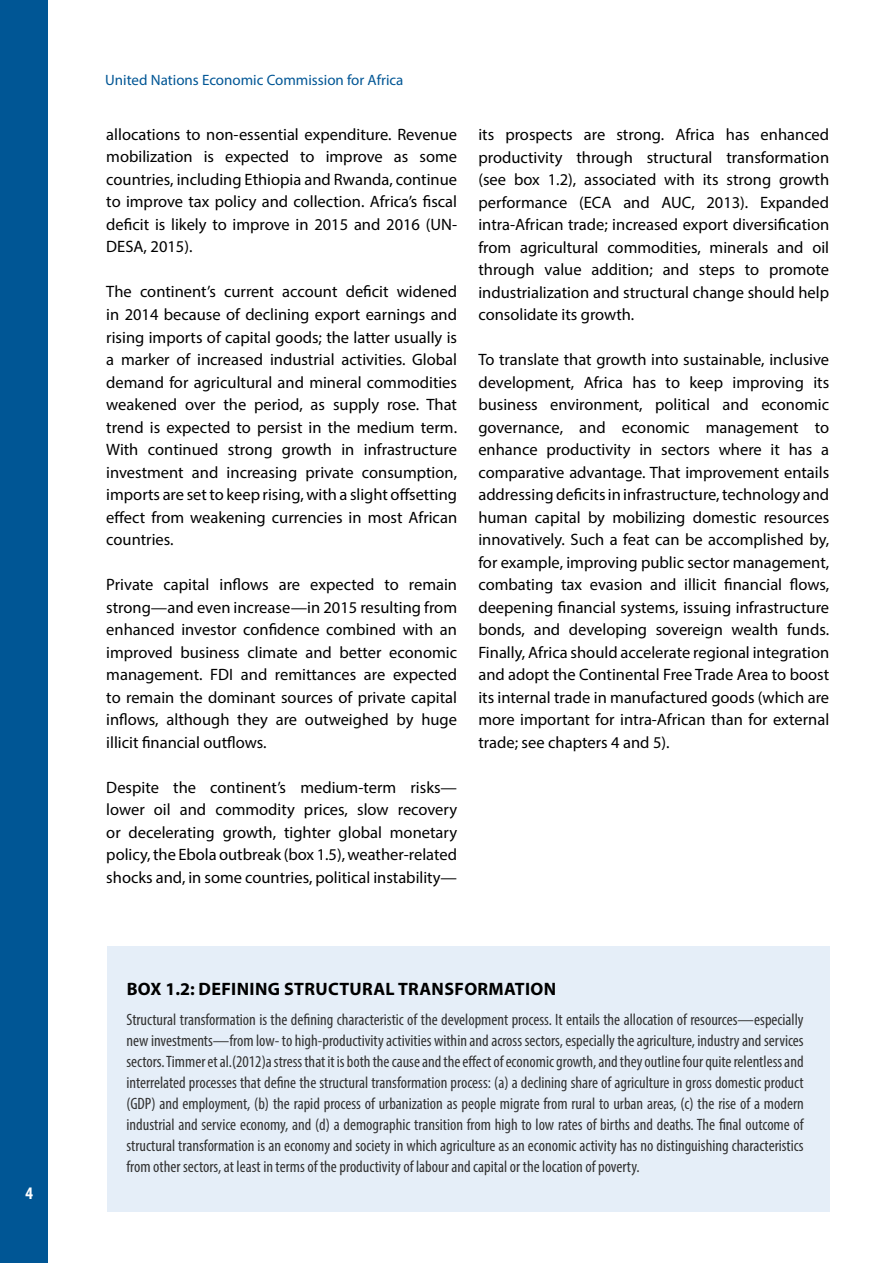
<style>
.page{position:relative;width:893px;height:1263px;background:#fff}
.page>*{position:absolute;margin:0;border:0;box-sizing:border-box;transform-origin:0 0}
.t1{font:700 18px "Myriad Pro";letter-spacing:.02em;color:#000}
.t2{font:700 condensed 17.7px "Myriad Pro";color:#fff}
.t3{font:16.5px/22.5px "Myriad Pro";color:#000;text-align:justify}
.t4{font:condensed 16.5px/21px "Myriad Pro";color:#333;text-align:justify}
.t5{font:15px "Myriad Pro";color:#005695}
</style>
<div class="page">
<div style="left:0;top:0;width:48px;height:1263px;background:#005695"></div>
<div style="left:107px;top:946px;width:722px;height:265px;background:#e5eef8"></div>
<p class="t2" style="left:26px;top:1181px;width:9px">4</p>
<p class="t5" style="left:105px;top:71px;width:300px">United Nations Economic Commission for Africa</p>
<p class="t3" style="left:106px;top:123px;width:352px">allocations to non-essential expenditure. Revenue mobilization is expected to improve as some countries, including Ethiopia and Rwanda, continue to improve tax policy and collection. Africa’s fiscal deficit is likely to improve in 2015 and 2016 (UN-DESA, 2015).</p>
<p class="t3" style="left:106px;top:280px;width:352px">The continent’s current account deficit widened in 2014 because of declining export earnings and rising imports of capital goods; the latter usually is a marker of increased industrial activities. Global demand for agricultural and mineral commodities weakened over the period, as supply rose. That trend is expected to persist in the medium term.<br>With continued strong growth in infrastructure investment and increasing private consumption, imports are set to keep rising, with a slight offsetting effect from weakening currencies in most African countries.</p>
<p class="t3" style="left:106px;top:573px;width:352px">Private capital inflows are expected to remain strong—and even increase—in 2015 resulting from enhanced investor confidence combined with an improved business climate and better economic management. FDI and remittances are expected to remain the dominant sources of private capital inflows, although they are outweighed by huge illicit financial outflows.</p>
<p class="t3" style="left:106px;top:776px;width:352px">Despite the continent’s medium-term risks— lower oil and commodity prices, slow recovery or decelerating growth, tighter global monetary policy, the Ebola outbreak (box 1.5), weather-related shocks and, in some countries, political instability—</p>
<p class="t3" style="left:478px;top:123px;width:352px">its prospects are strong. Africa has enhanced productivity through structural transformation (see box 1.2), associated with its strong growth performance (ECA and AUC, 2013). Expanded intra-African trade; increased export diversification from agricultural commodities, minerals and oil through value addition; and steps to promote industrialization and structural change should help consolidate its growth.</p>
<p class="t3" style="left:478px;top:348px;width:352px">To translate that growth into sustainable, inclusive development, Africa has to keep improving its business environment, political and economic governance, and economic management to enhance productivity in sectors where it has a comparative advantage. That improvement entails addressing deficits in infrastructure, technology and human capital by mobilizing domestic resources innovatively. Such a feat can be accomplished by, for example, improving public sector management, combating tax evasion and illicit financial flows, deepening financial systems, issuing infrastructure bonds, and developing sovereign wealth funds.<br>Finally, Africa should accelerate regional integration and adopt the Continental Free Trade Area to boost its internal trade in manufactured goods (which are more important for intra-African than for external trade; see chapters 4 and 5).</p>
<p class="t1" style="left:127px;top:977px;width:431px">BOX 1.2: DEFINING STRUCTURAL TRANSFORMATION</p>
<p class="t4" style="left:126px;top:1009px;width:679px">Structural transformation is the defining characteristic of the development process. It entails the allocation of resources—especially new investments—from low- to high-productivity activities within and across sectors, especially the agriculture, industry and services sectors. Timmer et al.(2012)a stress that it is both the cause and the effect of economic growth, and they outline four quite relentless and interrelated processes that define the structural transformation process: (a) a declining share of agriculture in gross domestic product (GDP) and employment, (b) the rapid process of urbanization as people migrate from rural to urban areas, (c) the rise of a modern industrial and service economy, and (d) a demographic transition from high to low rates of births and deaths. The final outcome of structural transformation is an economy and society in which agriculture as an economic activity has no distinguishing characteristics from other sectors, at least in terms of the productivity of labour and capital or the location of poverty.</p>
</div>
